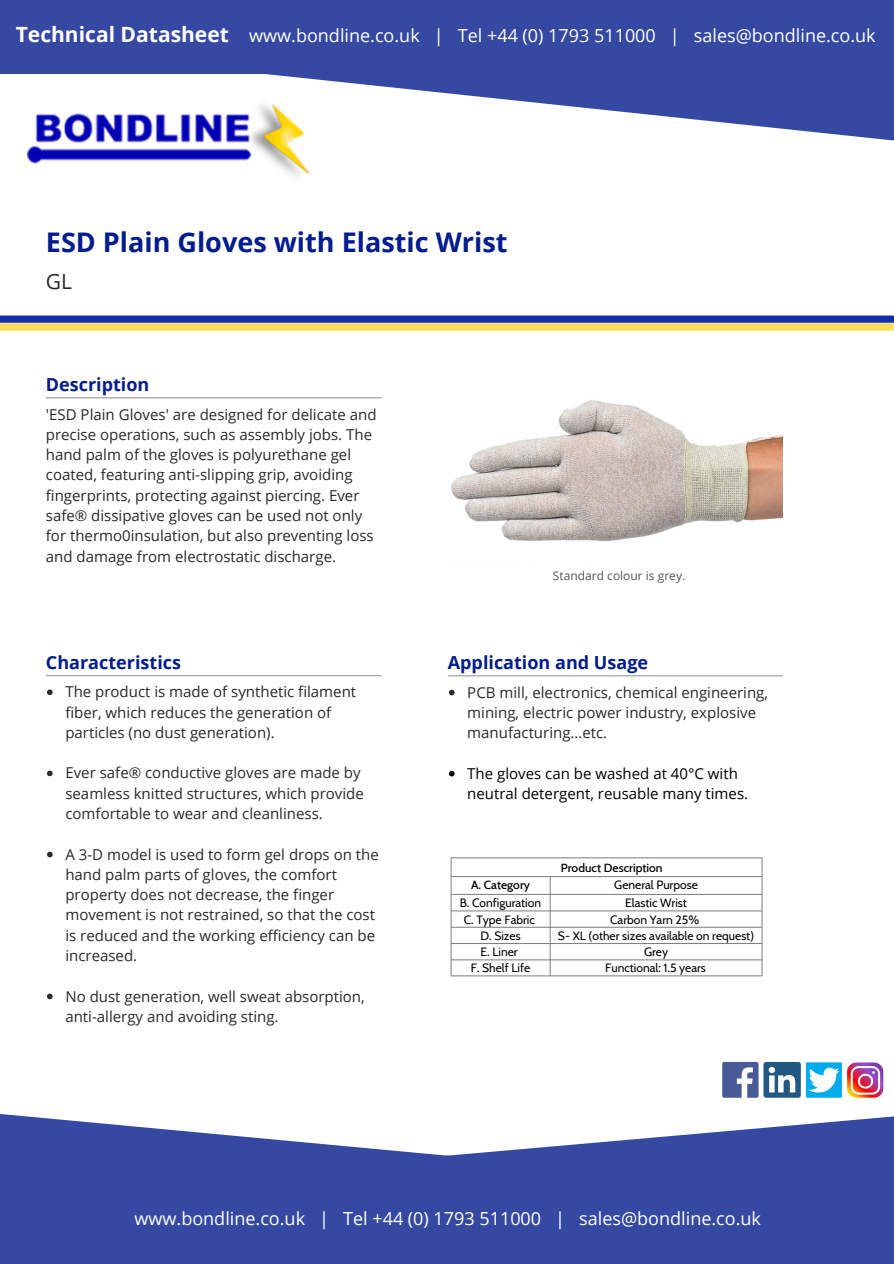
<style>
.page{position:relative;width:894px;height:1264px;background:#fff}
.page>*{position:absolute;margin:0;border:0;box-sizing:border-box;transform-origin:0 0}
.t1{font:700 27px "Open Sans";color:#031c8f}
.t2{font:21px "Open Sans";color:#292929}
.t3{font:18px "Open Sans";color:#fff}
.t4{font:700 18px "Open Sans";color:#031c8f}
.t5{font:15px/20.2px "Open Sans";color:#292929}
.t6{font:15px/20.2px "Open Sans";color:#000}
.t7{font:12px/16.4px "Cabin";color:#000;text-align:center}
.t8{font:500 12px "Cabin";color:#000}
.t9{font:12px "Open Sans";color:#545454}
.s1{font-weight:700;font-size:21px}
</style>
<div class="page">
<svg style="left:265px;top:74px;width:628px;height:67px"></svg>
<div style="left:0;top:0;width:893px;height:74px;background:#3549a2"></div>
<img style="left:27px;top:98px;width:283px;height:78px">
<svg style="left:0;top:315px;width:893px;height:16px;background:#93908a"></svg>
<svg style="left:0;top:1114px;width:893px;height:76px;fill:#3549a2"></svg>
<div style="left:0;top:1190px;width:893px;height:73px;background:#3549a2"></div>
<img style="left:722px;top:1061px;width:162px;height:37px">
<svg style="left:46px;top:397px;width:335px;height:1px"></svg>
<svg style="left:46px;top:675px;width:335px;height:1px"></svg>
<svg style="left:447px;top:675px;width:335px;height:1px"></svg>
<svg style="left:450px;top:857px;width:312px;height:119px"></svg>
<img style="left:451px;top:400px;width:331px;height:142px">
<svg style="left:449px;top:689px;width:5px;height:6px"></svg>
<svg style="left:449px;top:770px;width:5px;height:6px"></svg>
<svg style="left:47px;top:689px;width:6px;height:6px"></svg>
<svg style="left:47px;top:770px;width:6px;height:6px"></svg>
<svg style="left:47px;top:851px;width:6px;height:6px"></svg>
<svg style="left:47px;top:993px;width:6px;height:6px"></svg>
<p class="t3" style="left:16px;top:23px;width:861px"><span class="s1">Technical Datasheet</span> www.bondline.co.uk | Tel +44 (0) 1793 511000 | sales@bondline.co.uk</p>
<h1 class="t1" style="left:46px;top:223px;width:463px">ESD Plain Gloves with Elastic Wrist</h1>
<h2 class="t2" style="left:46px;top:267px;width:28px">GL</h2>
<p class="t4" style="left:46px;top:371px;width:105px">Description</p>
<p class="t5" style="left:46px;top:403px;width:332px">'ESD Plain Gloves' are designed for delicate and precise operations, such as assembly jobs. The hand palm of the gloves is polyurethane gel coated, featuring anti-slipping grip, avoiding fingerprints, protecting against piercing. Ever safe® dissipative gloves can be used not only for thermo0insulation, but also preventing loss and damage from electrostatic discharge.</p>
<p class="t9" style="left:553px;top:567px;width:134px">Standard colour is grey.</p>
<p class="t4" style="left:46px;top:649px;width:137px">Characteristics</p>
<p class="t4" style="left:447px;top:649px;width:202px">Application and Usage</p>
<p class="t5" style="left:467px;top:681px;width:302px">PCB mill, electronics, chemical engineering, mining, electric power industry, explosive manufacturing…etc.</p>
<p class="t6" style="left:467px;top:762px;width:282px">The gloves can be washed at 40°C with neutral detergent, reusable many times.</p>
<p class="t5" style="left:65px;top:681px;width:292px">The product is made of synthetic filament fiber, which reduces the generation of particles (no dust generation).</p>
<p class="t5" style="left:65px;top:762px;width:300px">Ever safe® conductive gloves are made by seamless knitted structures, which provide comfortable to wear and cleanliness.</p>
<p class="t5" style="left:65px;top:843px;width:315px">A 3-D model is used to form gel drops on the hand palm parts of gloves, the comfort property does not decrease, the finger movement is not restrained, so that the cost is reduced and the working efficiency can be increased.</p>
<p class="t5" style="left:65px;top:985px;width:301px">No dust generation, well sweat absorption, anti-allergy and avoiding sting.</p>
<p class="t8" style="left:560px;top:860px;width:103px">Product Description</p>
<p class="t7" style="left:610px;top:876px;width:90px;line-height:17.1px">General Purpose<br>Elastic Wrist<br>Carbon Yarn 25%</p>
<p class="t7" style="left:643px;top:943px;width:26px">Grey</p>
<p class="t8" style="left:471px;top:877px;width:60px">A. Category</p>
<p class="t7" style="left:459px;top:894px;width:83px">B. Configuration<br>C. Type Fabric<br>D. Sizes<br>E. Liner</p>
<p class="t7" style="left:558px;top:927px;width:197px">S- XL (other sizes available on request)</p>
<p class="t7" style="left:470px;top:959px;width:61px">F. Shelf Life</p>
<p class="t7" style="left:605px;top:959px;width:102px">Functional: 1.5 years</p>
<p class="t3" style="left:134px;top:1205px;width:627px">www.bondline.co.uk | Tel +44 (0) 1793 511000 | sales@bondline.co.uk</p>
</div>
